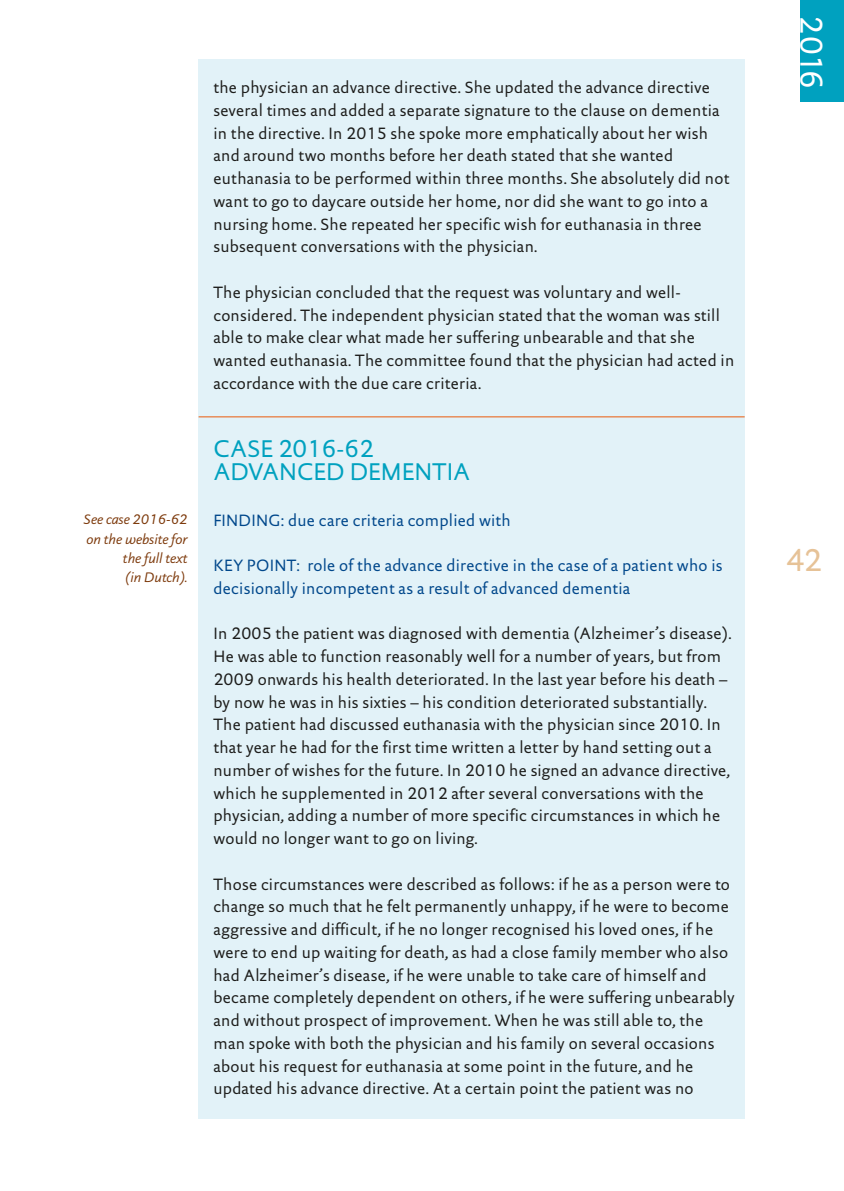
<style>
.page{position:relative;width:844px;height:1191px;background:#fff}
.page>*{position:absolute;margin:0;border:0;box-sizing:border-box;transform-origin:0 0}
.t1{font:31.5px "DTL Documenta Sans TOT";color:#fff}
.t2{font:31.5px "DTL Documenta Sans TOT";color:#e6c297}
.t3{font:24.5px/22.8px "DTL Documenta Sans TOT";color:#00a1bf}
.t4{font:16.62px/22.8px "DTL Documenta Sans TOT";letter-spacing:.015em;color:#1d1d1b}
.t5{font:16.62px/22.8px "DTL Documenta Sans TOT";letter-spacing:.015em;color:#00478b}
.t6{font:italic 14px/19.2px "DTL Documenta Sans TOT";color:#7d3a0c;text-align:right}
</style>
<div class="page">
<div style="left:799px;top:0;width:44px;height:102px;background:#00a1bf"></div>
<div style="left:198px;top:60px;width:546px;height:1059px;background:#e2f2f8"></div>
<hr style="left:198px;top:416px;width:546px;height:1px;background:#ea5b0c">
<p class="t6" style="left:84px;top:509px;width:105px">See case 2016-62 on the website for the full text<br>(in Dutch).</p>
<p class="t4" style="left:213px;top:76px;width:517px">the physician an advance directive. She updated the advance directive several times and added a separate signature to the clause on dementia in the directive. In 2015 she spoke more emphatically about her wish and around two months before her death stated that she wanted euthanasia to be performed within three months. She absolutely did not want to go to daycare outside her home, nor did she want to go into a nursing home. She repeated her specific wish for euthanasia in three subsequent conversations with the physician.</p>
<p class="t4" style="left:213px;top:281px;width:522px">The physician concluded that the request was voluntary and well&shy;considered. The independent physician stated that the woman was still able to make clear what made her suffering unbearable and that she wanted euthanasia. The committee found that the physician had acted in accordance with the due care criteria.</p>
<h2 class="t3" style="left:213px;top:437px;width:258px">CASE 2016-62<br>ADVANCED DEMENTIA</h2>
<p class="t5" style="left:213px;top:508px;width:299px">FINDING: due care criteria complied with</p>
<p class="t5" style="left:213px;top:554px;width:510px">KEY POINT: role of the advance directive in the case of a patient who is decisionally incompetent as a result of advanced dementia</p>
<p class="t4" style="left:213px;top:622px;width:519px">In 2005 the patient was diagnosed with dementia (Alzheimer’s disease).<br>He was able to function reasonably well for a number of years, but from 2009 onwards his health deteriorated. In the last year before his death – by now he was in his sixties – his condition deteriorated substantially.<br>The patient had discussed euthanasia with the physician since 2010. In that year he had for the first time written a letter by hand setting out a number of wishes for the future. In 2010 he signed an advance directive, which he supplemented in 2012 after several conversations with the physician, adding a number of more specific circumstances in which he would no longer want to go on living.</p>
<p class="t4" style="left:213px;top:872px;width:522px">Those circumstances were described as follows: if he as a person were to change so much that he felt permanently unhappy, if he were to become aggressive and difficult, if he no longer recognised his loved ones, if he were to end up waiting for death, as had a close family member who also had Alzheimer’s disease, if he were unable to take care of himself and became completely dependent on others, if he were suffering unbearably and without prospect of improvement. When he was still able to, the man spoke with both the physician and his family on several occasions about his request for euthanasia at some point in the future, and he updated his advance directive. At a certain point the patient was no</p>
<h1 class="t1" style="left:830px;top:15px;width:76px;rotate:90deg">2016</h1>
<h1 class="t2" style="left:785px;top:541px;width:38px">42</h1>
</div>
